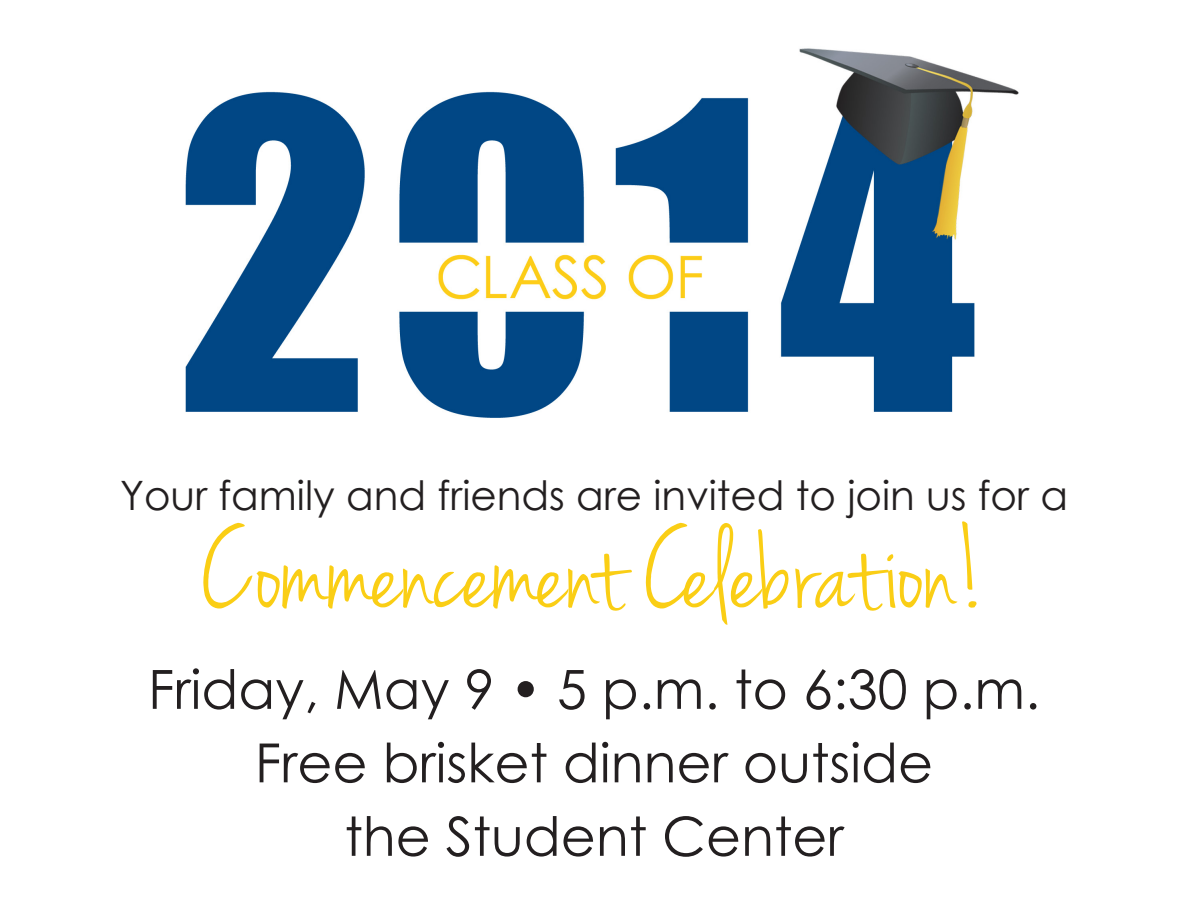
<style>
.page{position:relative;width:1188px;height:918px;background:#fff}
.page>*{position:absolute;margin:0;border:0;box-sizing:border-box;transform-origin:0 0}
.t1{font:121.5px "Jenna Sue";color:#face15}
.t2{font:54px/73.5px "Century Gothic";color:#231f20;text-align:center}
.t3{font:40.5px "Century Gothic";color:#231f20}
</style>
<div class="page">
<img style="left:185px;top:48px;width:834px;height:370px">
<p class="t3" style="left:120px;top:467px;width:949px">Your family and friends are invited to join us for a</p>
<h1 class="t1" style="left:201px;top:502px;width:787px">Commencement Celebration!</h1>
<p class="t2" style="left:148px;top:652px;width:893px">Friday, May 9 • 5 p.m. to 6:30 p.m.<br>Free brisket dinner outside<br>the Student Center</p>
</div>
